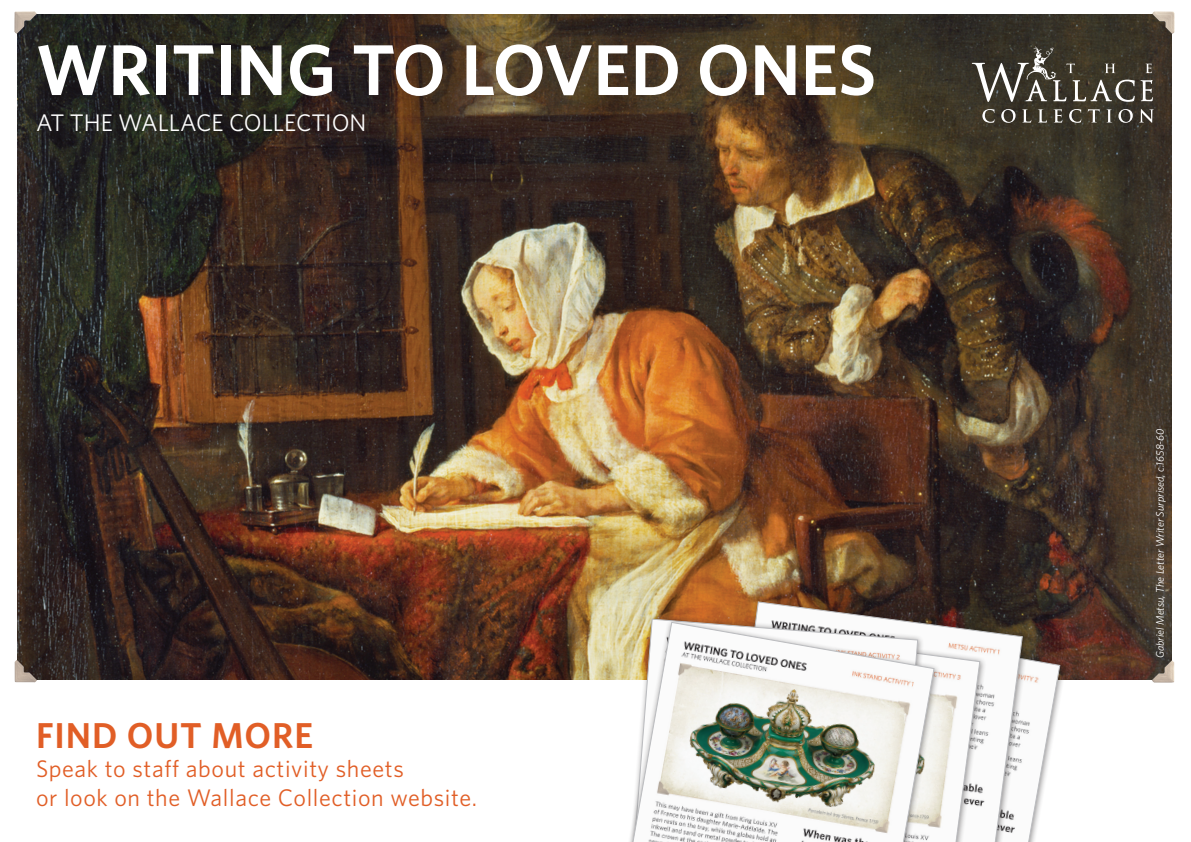
<style>
.page{position:relative;width:1191px;height:842px;background:#fff}
.page>*{position:absolute;margin:0;border:0;box-sizing:border-box;transform-origin:0 0}
.t1{font:600 72px "Whitney";color:#fff}
.t2{font:600 36px "Whitney";letter-spacing:.025em;color:#e15e26}
.t3{font:24px "Whitney";letter-spacing:.025em;color:#e15e26}
.t4{font:24px "Whitney";color:#fff}
.t5{font:italic 11px "Whitney";color:#fff}
</style>
<div class="page">
<img style="left:15px;top:11px;width:1159px;height:671px">
<svg style="left:982px;top:109px;width:12px;height:14px"></svg>
<svg style="left:1001px;top:109px;width:14px;height:14px"></svg>
<svg style="left:1022px;top:109px;width:9px;height:14px"></svg>
<svg style="left:1037px;top:109px;width:10px;height:14px"></svg>
<svg style="left:1053px;top:109px;width:9px;height:14px"></svg>
<svg style="left:1069px;top:109px;width:12px;height:14px"></svg>
<svg style="left:1087px;top:109px;width:12px;height:14px"></svg>
<svg style="left:1106px;top:109px;width:6px;height:14px"></svg>
<svg style="left:1118px;top:109px;width:14px;height:14px"></svg>
<svg style="left:1139px;top:109px;width:14px;height:14px"></svg>
<svg style="left:1145px;top:64px;width:6px;height:9px"></svg>
<svg style="left:1140px;top:80px;width:12px;height:21px"></svg>
<svg style="left:971px;top:46px;width:163px;height:56px;background:#565247"></svg>
<svg style="left:1029px;top:619px;width:31px;height:223px"></svg>
<div style="left:704px;top:597px;width:325px;height:245px;background:#231f20;opacity:.49"></div>
<svg style="left:708px;top:601px;width:314px;height:241px"></svg>
<div style="left:662px;top:622px;width:324px;height:220px;background:#231f20;opacity:.49"></div>
<svg style="left:940px;top:626px;width:40px;height:216px"></svg>
<div style="left:601px;top:617px;width:339px;height:225px;background:#231f20;opacity:.49"></div>
<img style="left:606px;top:622px;width:328px;height:220px">
<p class="t1" style="left:36px;top:22px;width:842px">WRITING TO LOVED ONES</p>
<p class="t4" style="left:36px;top:107px;width:332px">AT THE WALLACE COLLECTION</p>
<p class="t2" style="left:36px;top:712px;width:278px">FIND OUT MORE</p>
<p class="t3" style="left:36px;top:753px;width:369px">Speak to staff about activity sheets</p>
<p class="t3" style="left:36px;top:782px;width:443px">or look on the Wallace Collection website.</p>
<p class="t5" style="left:1152px;top:658px;width:231px;rotate:-90deg">Gabriel Metsu, The Letter Writer Surprised, c.1658-60</p>
</div>
